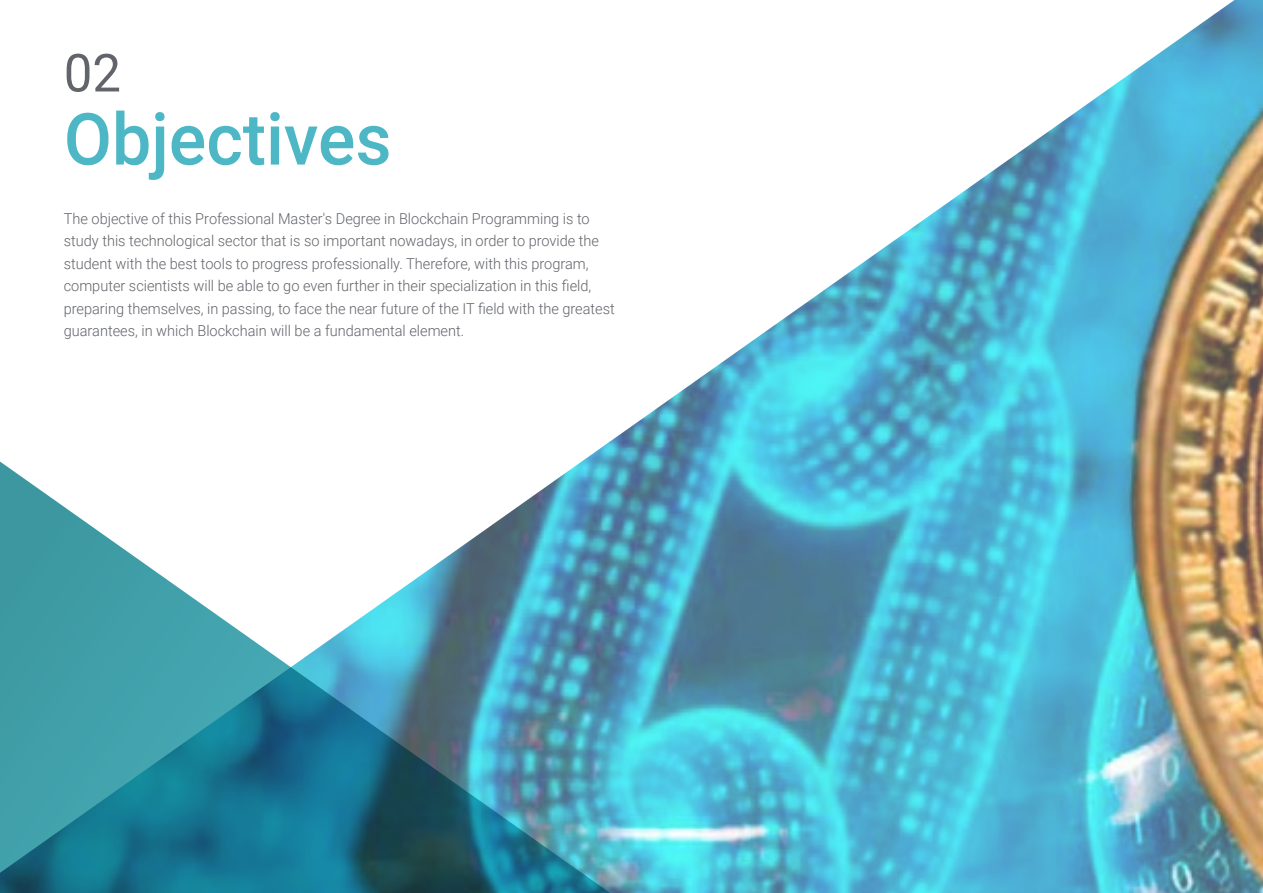
<style>
.page{position:relative;width:1263px;height:893px;background:#fff}
.page>*{position:absolute;margin:0;border:0;box-sizing:border-box;transform-origin:0 0}
.t1{font:500 72px "Roboto";color:#4db7c5}
.t2{font:52.5px "Roboto";color:#61646a}
.t3{font:300 15px/22.5px "Roboto";color:#61646a}
</style>
<div class="page">
<img style="left:604px;top:0;width:659px;height:893px">
<svg style="left:0;top:446px;width:640px;height:447px"></svg>
<h2 class="t2" style="left:64px;top:36px;width:59px">02</h2>
<h1 class="t1" style="left:64px;top:89px;width:329px">Objectives</h1>
<p class="t3" style="left:64px;top:207px;width:552px">The objective of this Professional Master's Degree in Blockchain Programming is to study this technological sector that is so important nowadays, in order to provide the student with the best tools to progress professionally. Therefore, with this program, computer scientists will be able to go even further in their specialization in this field, preparing themselves, in passing, to face the near future of the IT field with the greatest guarantees, in which Blockchain will be a fundamental element.</p>
</div>
